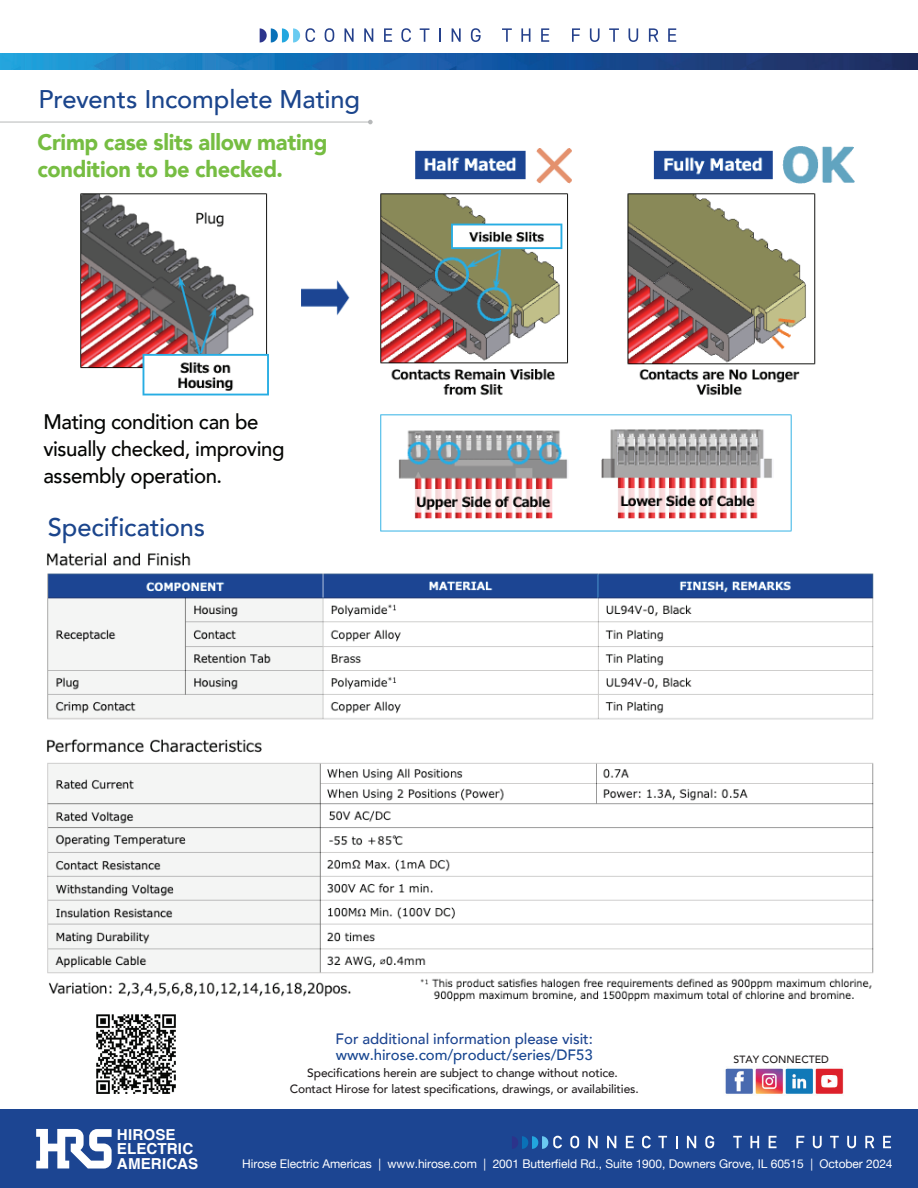
<style>
.page{position:relative;width:918px;height:1188px;background:#fff}
.page>*{position:absolute;margin:0;border:0;box-sizing:border-box;transform-origin:0 0}
.t1{font:500 25.5px "Avenir";letter-spacing:-.005em;color:#1b458c}
.t2{font:900 22.5px/27px "Avenir";letter-spacing:-.015em;color:#76bd42}
.t3{font:500 21px/27px "Avenir";letter-spacing:-.02em;color:#040503}
.t4{font:700 15.15px/14.5px "Helvetica";letter-spacing:.01em;color:#fff}
.t5{font:500 15px "Avenir";letter-spacing:-.005em;color:#1d4591}
.t6{font:500 15px "Avenir";letter-spacing:-.005em;color:#184791}
.t7{font:500 12px/16.5px "Avenir";letter-spacing:-.01em;color:#231f20;text-align:center}
.t8{font:12px "Helvetica Neue";letter-spacing:-.005em;color:#fff}
.t9{font:500 10.5px "Avenir";color:#231f20}
</style>
<div class="page">
<img style="left:47px;top:552px;width:827px;height:450px">
<img style="left:80px;top:146px;width:775px;height:386px">
<svg style="left:368px;top:120px;width:5px;height:4px"></svg>
<hr style="left:0;top:122px;width:368px;height:1px;background:#b6b8b9">
<img style="left:0;top:53px;width:918px;height:16px">
<svg style="left:306px;top:28px;width:9px;height:14px"></svg>
<svg style="left:325px;top:28px;width:9px;height:14px"></svg>
<svg style="left:345px;top:28px;width:9px;height:14px"></svg>
<svg style="left:364px;top:28px;width:9px;height:14px"></svg>
<svg style="left:384px;top:28px;width:8px;height:14px"></svg>
<svg style="left:401px;top:28px;width:10px;height:14px"></svg>
<svg style="left:420px;top:28px;width:9px;height:14px"></svg>
<svg style="left:439px;top:28px;width:2px;height:14px"></svg>
<svg style="left:452px;top:28px;width:9px;height:14px"></svg>
<svg style="left:471px;top:28px;width:10px;height:14px"></svg>
<svg style="left:502px;top:28px;width:10px;height:14px"></svg>
<svg style="left:521px;top:28px;width:9px;height:14px"></svg>
<svg style="left:541px;top:28px;width:8px;height:14px"></svg>
<svg style="left:572px;top:28px;width:8px;height:14px"></svg>
<svg style="left:590px;top:28px;width:10px;height:14px"></svg>
<svg style="left:609px;top:28px;width:10px;height:14px"></svg>
<svg style="left:629px;top:28px;width:9px;height:14px"></svg>
<svg style="left:649px;top:28px;width:9px;height:14px"></svg>
<svg style="left:668px;top:28px;width:8px;height:14px"></svg>
<svg style="left:260px;top:28px;width:40px;height:14px"></svg>
<img style="left:725px;top:1068px;width:119px;height:26px">
<img style="left:96px;top:1014px;width:80px;height:80px">
<div style="left:0;top:1109px;width:918px;height:79px;background:#1c4592"></div>
<svg style="left:570px;top:1136px;width:9px;height:12px"></svg>
<svg style="left:588px;top:1136px;width:10px;height:12px"></svg>
<svg style="left:607px;top:1136px;width:9px;height:12px"></svg>
<svg style="left:626px;top:1136px;width:8px;height:12px"></svg>
<svg style="left:642px;top:1136px;width:9px;height:12px"></svg>
<svg style="left:658px;top:1136px;width:9px;height:12px"></svg>
<svg style="left:676px;top:1136px;width:1px;height:12px"></svg>
<svg style="left:687px;top:1136px;width:9px;height:12px"></svg>
<svg style="left:705px;top:1136px;width:9px;height:12px"></svg>
<svg style="left:733px;top:1136px;width:9px;height:12px"></svg>
<svg style="left:750px;top:1136px;width:9px;height:12px"></svg>
<svg style="left:769px;top:1136px;width:8px;height:12px"></svg>
<svg style="left:796px;top:1136px;width:8px;height:12px"></svg>
<svg style="left:813px;top:1136px;width:9px;height:12px"></svg>
<svg style="left:830px;top:1136px;width:9px;height:12px"></svg>
<svg style="left:847px;top:1136px;width:9px;height:12px"></svg>
<svg style="left:865px;top:1136px;width:9px;height:12px"></svg>
<svg style="left:883px;top:1136px;width:8px;height:12px"></svg>
<svg style="left:512px;top:1136px;width:50px;height:13px"></svg>
<svg style="left:36px;top:1129px;width:76px;height:40px"></svg>
<h1 class="t1" style="left:38px;top:77px;width:323px">Prevents Incomplete Mating</h1>
<h2 class="t2" style="left:38px;top:128px;width:291px">Crimp case slits allow mating condition to be checked.</h2>
<h3 class="t3" style="left:43px;top:407px;width:243px">Mating condition can be visually checked, improving assembly operation.</h3>
<h1 class="t1" style="left:48px;top:505px;width:159px">Specifications</h1>
<p class="t4" style="left:117px;top:1129px;width:83px">HIROSE<br>ELECTRIC<br>AMERICAS</p>
<p class="t5" style="left:336px;top:1025px;width:259px">For additional information please visit:</p>
<p class="t6" style="left:336px;top:1042px;width:258px">www.hirose.com/product/series/DF53</p>
<p class="t7" style="left:290px;top:1064px;width:351px">Specifications herein are subject to change without notice.<br>Contact Hirose for latest specifications, drawings, or availabilities.</p>
<p class="t9" style="left:734px;top:1051px;width:97px">STAY CONNECTED</p>
<p class="t8" style="left:242px;top:1155px;width:652px">Hirose Electric Americas | www.hirose.com | 2001 Butterfield Rd., Suite 1900, Downers Grove, IL 60515 | October 2024</p>
</div>
